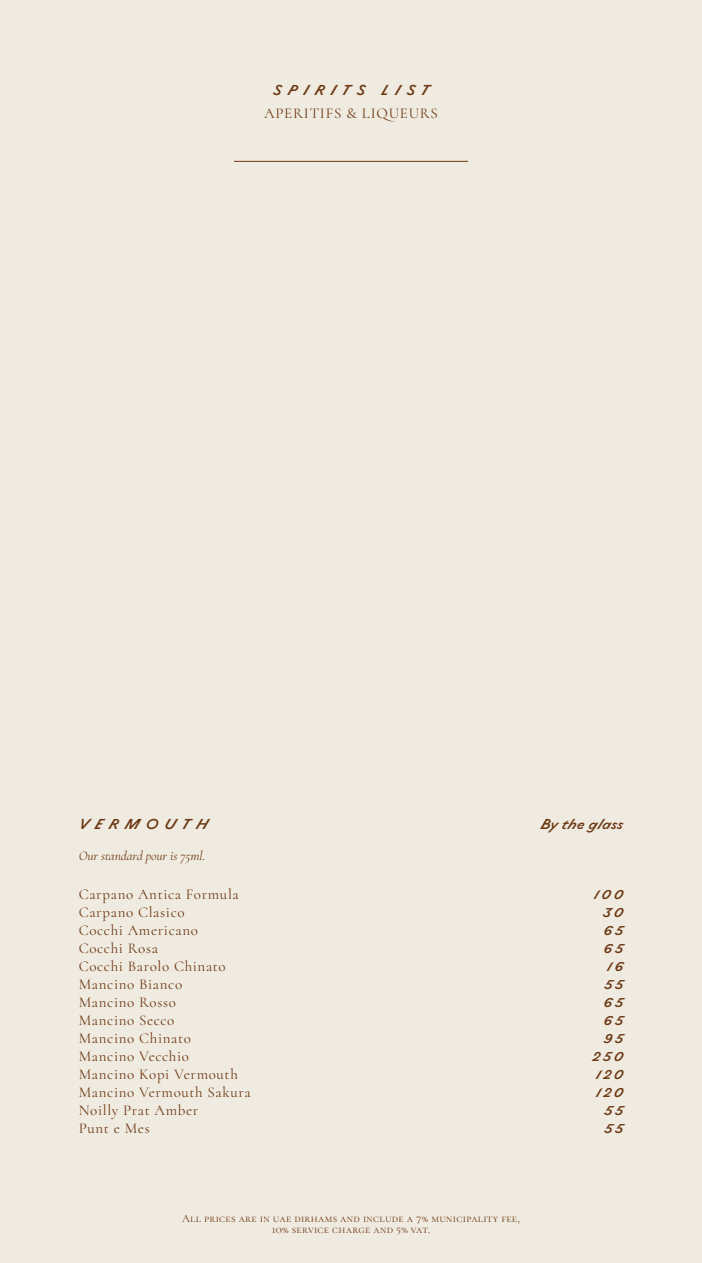
<style>
.page{position:relative;width:702px;height:1263px;background:#f0ebe0}
.page>*{position:absolute;margin:0;border:0;box-sizing:border-box;transform-origin:0 0}
.Ligne3{font:15px "Cormorant";letter-spacing:.045em;color:#6d3813}
.Ligne3-2{font:italic 13.5px "Cormorant";letter-spacing:-.005em;color:#6d3813}
.Ligne3-3{font:italic 13.5px "Ostia Antica";letter-spacing:.495em;color:#6d3813}
.Ligne3-4{font:italic 13.5px "Ostia Antica";letter-spacing:.04em;color:#6d3813}
.Ligne3-5{font:italic 12px "Ostia Antica";letter-spacing:.245em;color:#6d3813}
.t1{font:11.25px/10.5px "Cormorant";letter-spacing:.025em;color:#6d3813;text-align:center}
</style>
<div class="page">
<hr style="left:234px;top:161px;width:234px;height:1px;background:#6d3813">
<p class="Ligne3-3" style="left:273px;top:83px;width:157px">SPIRITS LIST</p>
<p class="Ligne3" style="left:264px;top:104px;width:175px">APERITIFS &amp; LIQUEURS</p>
<p class="Ligne3-3" style="left:79px;top:816px;width:131px">VERMOUTH</p>
<p class="Ligne3-4" style="left:541px;top:816px;width:83px">By the glass</p>
<p class="Ligne3-2" style="left:79px;top:845px;width:128px">Our standard pour is 75ml.</p>
<p class="Ligne3" style="left:79px;top:885px;width:162px">Carpano Antica Formula</p>
<p class="Ligne3-5" style="left:594px;top:888px;width:30px">100</p>
<p class="Ligne3" style="left:79px;top:903px;width:107px">Carpano Clasico</p>
<p class="Ligne3-5" style="left:603px;top:906px;width:21px">30</p>
<p class="Ligne3" style="left:79px;top:921px;width:121px">Cocchi Americano</p>
<p class="Ligne3-5" style="left:603px;top:924px;width:21px">65</p>
<p class="Ligne3" style="left:79px;top:939px;width:81px">Cocchi Rosa</p>
<p class="Ligne3-5" style="left:603px;top:942px;width:21px">65</p>
<p class="Ligne3" style="left:79px;top:957px;width:149px">Cocchi Barolo Chinato</p>
<p class="Ligne3-5" style="left:607px;top:960px;width:17px">16</p>
<p class="Ligne3" style="left:79px;top:975px;width:105px">Mancino Bianco</p>
<p class="Ligne3-5" style="left:604px;top:978px;width:20px">55</p>
<p class="Ligne3" style="left:79px;top:993px;width:99px">Mancino Rosso</p>
<p class="Ligne3-5" style="left:603px;top:996px;width:21px">65</p>
<p class="Ligne3" style="left:79px;top:1011px;width:97px">Mancino Secco</p>
<p class="Ligne3-5" style="left:603px;top:1014px;width:21px">65</p>
<p class="Ligne3" style="left:79px;top:1029px;width:114px">Mancino Chinato</p>
<p class="Ligne3-5" style="left:603px;top:1032px;width:21px">95</p>
<p class="Ligne3" style="left:79px;top:1047px;width:112px">Mancino Vecchio</p>
<p class="Ligne3-5" style="left:592px;top:1050px;width:32px">250</p>
<p class="Ligne3" style="left:79px;top:1065px;width:161px">Mancino Kopi Vermouth</p>
<p class="Ligne3-5" style="left:596px;top:1068px;width:28px">120</p>
<p class="Ligne3" style="left:79px;top:1083px;width:173px">Mancino Vermouth Sakura</p>
<p class="Ligne3-5" style="left:596px;top:1086px;width:28px">120</p>
<p class="Ligne3" style="left:79px;top:1101px;width:121px">Noilly Prat Amber</p>
<p class="Ligne3-5" style="left:604px;top:1104px;width:20px">55</p>
<p class="Ligne3" style="left:79px;top:1119px;width:72px">Punt e Mes</p>
<p class="Ligne3-5" style="left:604px;top:1122px;width:20px">55</p>
<p class="t1" style="left:182px;top:1213px;width:339px">All prices are in uae dirhams and include a 7% municipality fee,<br>10% service charge and 5% vat.</p>
</div>
